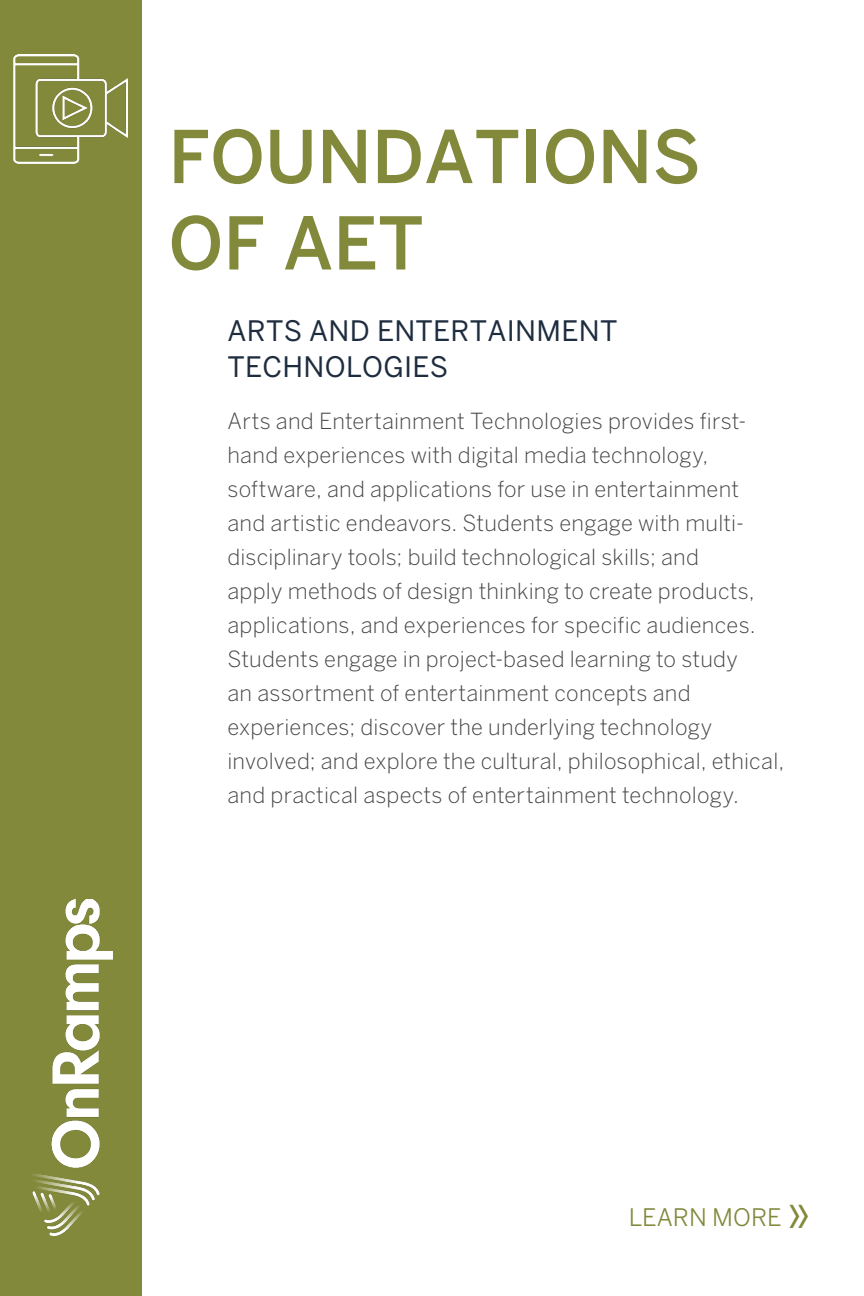
<style>
.page{position:relative;width:864px;height:1296px;background:#fff}
.page>*{position:absolute;margin:0;border:0;box-sizing:border-box;transform-origin:0 0}
.t1{font:500 72px/86.4px "Benton Sans";color:#82893b}
.body_copy{font:28px/36px "Benton Sans";letter-spacing:.01em;color:#1e2c3f}
.body_copy-2{font:24px "Benton Sans";color:#82893b}
.body_copy-3{font:300 22px/34px "Benton Sans";letter-spacing:.01em;color:#444}
.s1{font-size:44px}
</style>
<div class="page">
<div style="left:0;top:0;width:141px;height:1296px;background:#82893b"></div>
<img style="left:32px;top:900px;width:81px;height:336px">
<img style="left:13px;top:54px;width:115px;height:109px">
<p class="t1" style="left:168px;top:113px;width:534px">FOUNDATIONS<br>OF AET</p>
<p class="body_copy" style="left:228px;top:312px;width:391px">ARTS AND ENTERTAINMENT<br>TECHNOLOGIES</p>
<p class="body_copy-3" style="left:228px;top:404px;width:558px">Arts and Entertainment Technologies provides first&shy;hand experiences with digital media technology, software, and applications for use in entertainment<br>and artistic endeavors. Students engage with multi&shy;disciplinary tools; build technological skills; and<br>apply methods of design thinking to create products, applications, and experiences for specific audiences.<br>Students engage in project-based learning to study<br>an assortment of entertainment concepts and experiences; discover the underlying technology involved; and explore the cultural, philosophical, ethical, and practical aspects of entertainment technology.</p>
<p class="body_copy-2" style="left:629px;top:1203px;width:183px">LEARN MORE <span class="s1">»</span></p>
</div>
